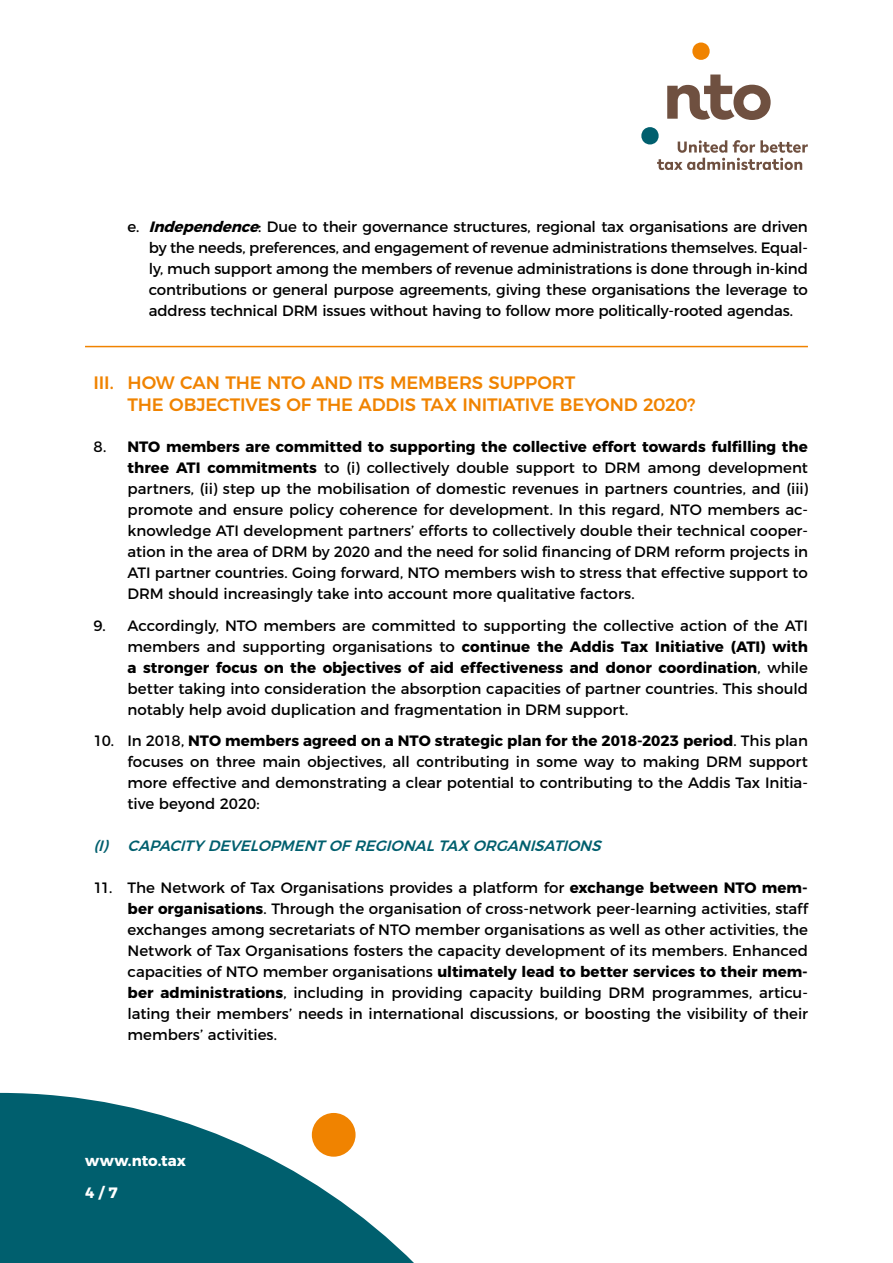
<style>
.page{position:relative;width:893px;height:1263px;background:#fff}
.page>*{position:absolute;margin:0;border:0;box-sizing:border-box;transform-origin:0 0}
.t1{font:500 18px/21.6px "Montserrat";letter-spacing:-.01em;color:#f08300}
.t2{font:15px/21px "Montserrat";letter-spacing:-.005em;color:#000;text-align:justify}
.t3{font:italic 500 15px "Montserrat";color:#005f6e}
.t4{font:700 15px/31.5px "Montserrat";letter-spacing:.005em;color:#fff}
.s1{font-weight:700;font-style:italic}
.s2{font-weight:700}
</style>
<div class="page">
<svg style="left:0;top:1093px;width:414px;height:170px;fill:#005f6e"></svg>
<div style="left:312px;top:1113px;width:44px;height:44px;background:#f08300;border-radius:50%"></div>
<svg style="left:692px;top:43px;width:18px;height:17px"></svg>
<svg style="left:641px;top:75px;width:167px;height:95px"></svg>
<hr style="left:85px;top:346px;width:723px;height:1px;background:#f08300">
<p class="t2" style="left:149px;top:215px;width:661px;text-indent:-21px">e. <span class="s1">Independence</span>: Due to their governance structures, regional tax organisations are driven by the needs, preferences, and engagement of revenue administrations themselves. Equal&shy;ly, much support among the members of revenue administrations is done through in-kind contributions or general purpose agreements, giving these organisations the leverage to address technical DRM issues without having to follow more politically-rooted agendas.</p>
<p class="t1" style="left:128px;top:371px;width:570px;text-indent:-34px">III. HOW CAN THE NTO AND ITS MEMBERS SUPPORT<br>THE OBJECTIVES OF THE ADDIS TAX INITIATIVE BEYOND 2020?</p>
<p class="t2" style="left:128px;top:435px;width:682px;text-indent:-34px">8. <span class="s2">NTO members are committed to supporting the collective effort towards fulfilling the three ATI commitments</span> to (i) collectively double support to DRM among development partners, (ii) step up the mobilisation of domestic revenues in partners countries, and (iii) promote and ensure policy coherence for development. In this regard, NTO members ac&shy;knowledge ATI development partners’ efforts to collectively double their technical cooper&shy;ation in the area of DRM by 2020 and the need for solid financing of DRM reform projects in ATI partner countries. Going forward, NTO members wish to stress that effective support to DRM should increasingly take into account more qualitative factors.</p>
<p class="t2" style="left:128px;top:614px;width:682px;text-indent:-34px">9. Accordingly, NTO members are committed to supporting the collective action of the ATI members and supporting organisations to <span class="s2">continue the Addis Tax Initiative (ATI) with a stronger focus on the objectives of aid effectiveness and donor coordination</span>, while better taking into consideration the absorption capacities of partner countries. This should notably help avoid duplication and fragmentation in DRM support.</p>
<p class="t2" style="left:128px;top:729px;width:682px;text-indent:-34px">10. In 2018, <span class="s2">NTO members agreed on a NTO strategic plan for the 2018-2023 period</span>. This plan focuses on three main objectives, all contributing in some way to making DRM support more effective and demonstrating a clear potential to contributing to the Addis Tax Initia&shy;tive beyond 2020:</p>
<p class="t3" style="left:94px;top:834px;width:514px">(I) CAPACITYDEVELOPMENTOFREGIONALTAXORGANISATIONS</p>
<p class="t2" style="left:128px;top:876px;width:682px;text-indent:-34px">11. The Network of Tax Organisations provides a platform for <span class="s2">exchange between NTO mem&shy;ber organisations</span>. Through the organisation of cross-network peer-learning activities, staff exchanges among secretariats of NTO member organisations as well as other activities, the Network of Tax Organisations fosters the capacity development of its members. Enhanced capacities of NTO member organisations <span class="s2">ultimately lead to better services to their mem&shy;ber administrations</span>, including in providing capacity building DRM programmes, articu&shy;lating their members’ needs in international discussions, or boosting the visibility of their members’ activities.</p>
<p class="t4" style="left:85px;top:1144px;width:102px">www.nto.tax<br>4 / 7</p>
</div>
